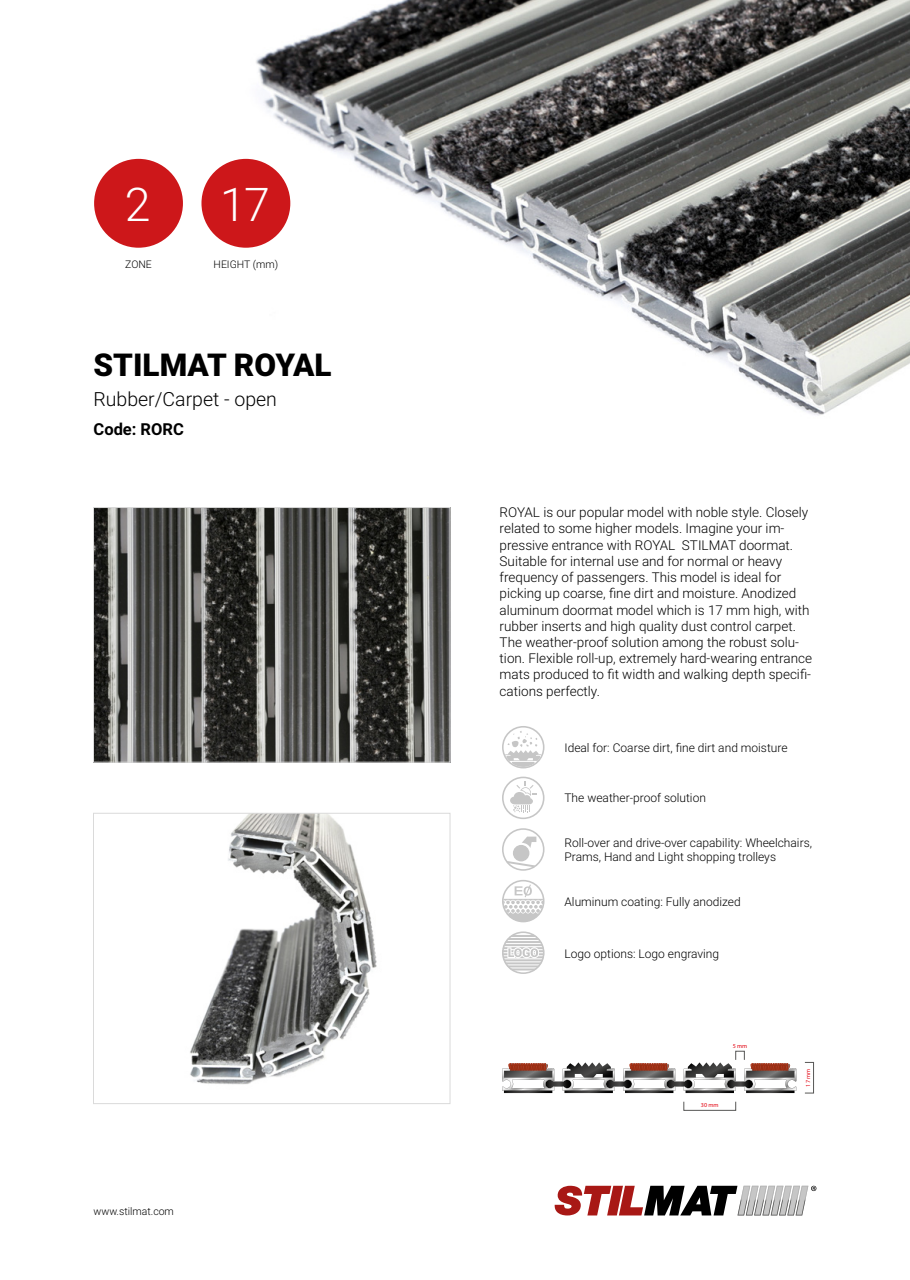
<style>
.page{position:relative;width:910px;height:1280px;background:#fff}
.page>*{position:absolute;margin:0;border:0;box-sizing:border-box;transform-origin:0 0}
.t1{font:300 46.5px "Roboto";color:#fff}
.t2{font:900 31.5px "Roboto";color:#000}
.t3{font:300 19.5px "Roboto";color:#000}
.t4{font:700 16.5px "Roboto";color:#000}
.t5{font:300 13.5px/16.2px "Roboto";color:#000}
.t6{font:300 12px/14.4px "Roboto";color:#000}
.t7{font:300 10.5px "Roboto";color:#000}
.t8{font:6.15px "Myriad Pro";color:#e30613}
</style>
<div class="page">
<svg style="left:554px;top:1186px;width:262px;height:29px"></svg>
<img style="left:160px;top:0;width:750px;height:416px">
<img style="left:95px;top:509px;width:353px;height:251px">
<div style="left:93px;top:507px;width:357px;height:255px;border:1px solid #dadada"></div>
<img style="left:190px;top:815px;width:187px;height:270px">
<div style="left:93px;top:813px;width:357px;height:291px;border:1px solid #dadada"></div>
<div style="left:735px;top:1051px;width:10px;height:9px;border:1px solid #575756"></div>
<div style="left:805px;top:1062px;width:9px;height:31px;border:1px solid #575756"></div>
<svg style="left:502px;top:1062px;width:294px;height:31px"></svg>
<div style="left:94px;top:159px;width:89px;height:89px;background:#cd171a;border-radius:50%"></div>
<div style="left:201px;top:159px;width:89px;height:89px;background:#cd171a;border-radius:50%"></div>
<svg style="left:502px;top:777px;width:42px;height:42px"></svg>
<svg style="left:502px;top:726px;width:42px;height:42px"></svg>
<svg style="left:502px;top:828px;width:42px;height:43px"></svg>
<svg style="left:502px;top:880px;width:42px;height:42px"></svg>
<svg style="left:502px;top:931px;width:42px;height:43px"></svg>
<h1 class="t1" style="left:125px;top:172px;width:27px">2</h1>
<h1 class="t1" style="left:220px;top:172px;width:51px">17</h1>
<p class="t7" style="left:125px;top:257px;width:28px">ZONE</p>
<p class="t7" style="left:214px;top:257px;width:66px">HEIGHT (mm)</p>
<h2 class="t2" style="left:94px;top:343px;width:240px">STILMAT ROYAL</h2>
<h3 class="t3" style="left:94px;top:385px;width:185px">Rubber/Carpet - open</h3>
<p class="t4" style="left:94px;top:417px;width:92px">Code: RORC</p>
<p class="t7" style="left:94px;top:1204px;width:82px">www.stilmat.com</p>
<p class="t5" style="left:500px;top:504px;width:314px">ROYAL is our popular model with noble style. Closely related to some higher models. Imagine your im&shy;pressive entrance with ROYAL STILMAT doormat.<br>Suitable for internal use and for normal or heavy frequency of passengers. This model is ideal for picking up coarse, fine dirt and moisture. Anodized aluminum doormat model which is 17 mm high, with rubber inserts and high quality dust control carpet.<br>The weather-proof solution among the robust solu&shy;tion. Flexible roll-up, extremely hard-wearing entrance mats produced to fit width and walking depth specifi&shy;cations perfectly.</p>
<p class="t6" style="left:564px;top:740px;width:225px">Ideal for: Coarse dirt, fine dirt and moisture</p>
<p class="t6" style="left:564px;top:790px;width:143px">The weather-proof solution</p>
<p class="t6" style="left:564px;top:835px;width:249px">Roll-over and drive-over capability: Wheelchairs,<br>Prams, Hand and Light shopping trolleys</p>
<p class="t6" style="left:564px;top:894px;width:178px">Aluminum coating: Fully anodized</p>
<p class="t6" style="left:564px;top:946px;width:156px">Logo options: Logo engraving</p>
<p class="t8" style="left:733px;top:1042px;width:16px">5 mm</p>
<p class="t8" style="left:701px;top:1101px;width:19px">30 mm</p>
<p class="t8" style="left:804px;top:1086px;width:19px;rotate:-90deg">17 mm</p>
</div>
